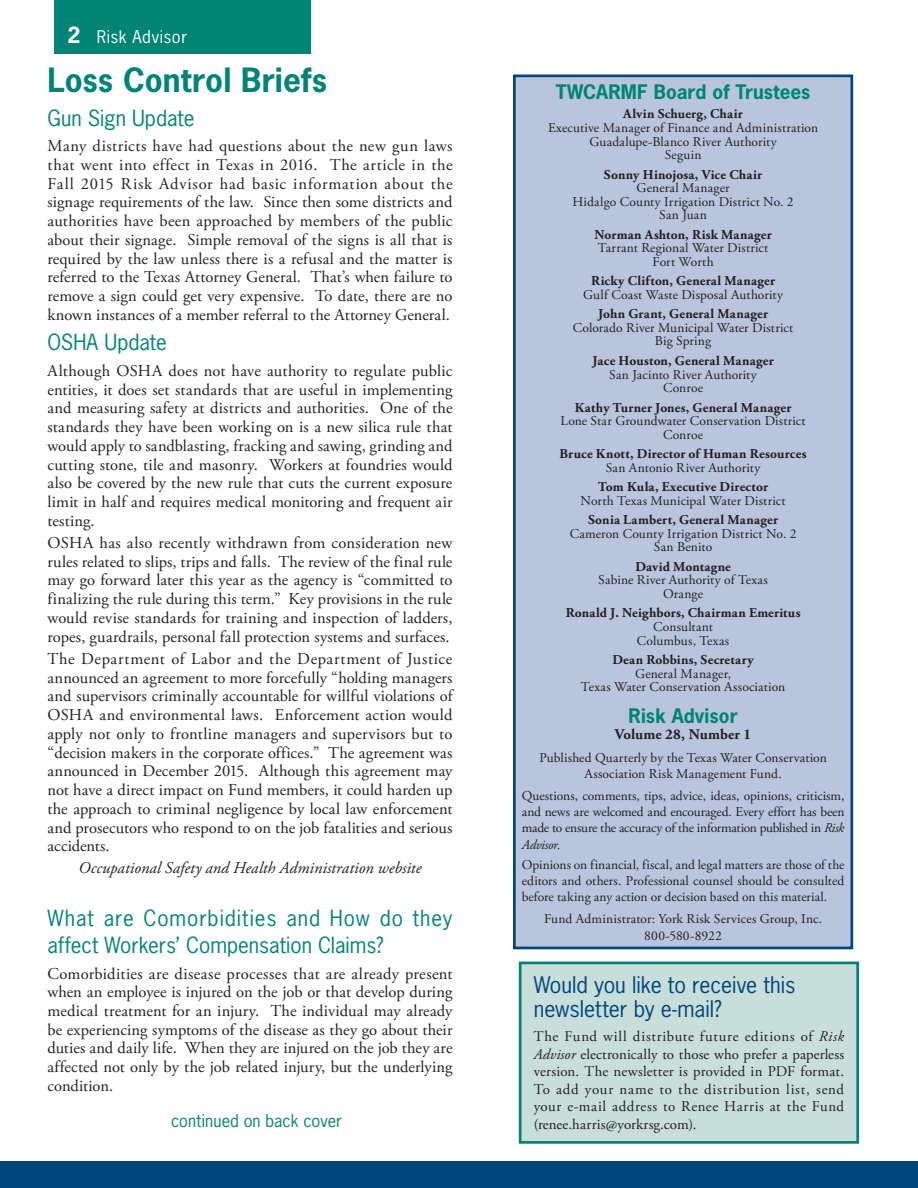
<style>
.page{position:relative;width:918px;height:1188px;background:#fff}
.page>*{position:absolute;margin:0;border:0;box-sizing:border-box;transform-origin:0 0}
.t1{font:700 31.5px "News Gothic Std";letter-spacing:.005em;color:#008575}
.t2{font:21.6px/24.3px "News Gothic Std";color:#00467e}
.t3{font:21px/27px "News Gothic Std";letter-spacing:.005em;color:#008575}
.t4{font:700 18.9px "News Gothic Std";letter-spacing:.005em;color:#008575}
.t5{font:16.5px/18.8px "Adobe Garamond Pro";letter-spacing:.005em;color:#231f20;text-align:justify}
.t6{font:italic 16.5px "Adobe Garamond Pro";letter-spacing:.005em;color:#231f20}
.t7{font:16.5px "News Gothic Std";letter-spacing:.005em;color:#008575}
.t8{font:16.5px "News Gothic Std";letter-spacing:.03em;color:#fff}
.t9{font:14.85px/17.5px "Adobe Garamond Pro";letter-spacing:.035em;color:#231f20;text-align:justify}
.t10{font:14.85px "Adobe Garamond Pro";letter-spacing:.01em;color:#231f20}
.t11{font:700 14.85px "Adobe Garamond Pro";color:#231f20}
.t12{font:13.5px/13.5px "Adobe Garamond Pro";letter-spacing:.01em;color:#231f20;text-align:center}
.t13{font:700 13.5px "Adobe Garamond Pro";letter-spacing:.015em;color:#231f20}
.s1{font-weight:700;font-size:21px}
.s2{font-style:italic}
</style>
<div class="page">
<div style="left:54px;top:0;width:256px;height:54px;background:#008575"></div>
<div style="left:0;top:1161px;width:918px;height:27px;background:#00467e"></div>
<div style="left:514px;top:76px;width:338px;height:872px;background:#b9c5dc"></div>
<div style="left:513px;top:75px;width:340px;height:874px;border:3px solid #00467e"></div>
<div style="left:520px;top:963px;width:338px;height:179px;background:#c7ded9"></div>
<div style="left:519px;top:962px;width:340px;height:182px;border:3px solid #008575"></div>
<p class="t8" style="left:68px;top:27px;width:121px"><span class="s1">2</span> Risk Advisor</p>
<h1 class="t1" style="left:48px;top:59px;width:281px">Loss Control Briefs</h1>
<p class="t3" style="left:48px;top:104px;width:149px">Gun Sign Update</p>
<p class="t5" style="left:48px;top:137px;width:407px">Many districts have had questions about the new gun laws that went into effect in Texas in 2016. The article in the Fall 2015 Risk Advisor had basic information about the signage requirements of the law. Since then some districts and authorities have been approached by members of the public about their signage. Simple removal of the signs is all that is required by the law unless there is a refusal and the matter is referred to the Texas Attorney General. That’s when failure to remove a sign could get very expensive. To date, there are no known instances of a member referral to the Attorney General.</p>
<p class="t3" style="left:48px;top:329px;width:121px">OSHA Update</p>
<p class="t5" style="left:48px;top:362px;width:407px">Although OSHA does not have authority to regulate public entities, it does set standards that are useful in implementing and measuring safety at districts and authorities. One of the standards they have been working on is a new silica rule that would apply to sandblasting, fracking and sawing, grinding and cutting stone, tile and masonry. Workers at foundries would also be covered by the new rule that cuts the current exposure limit in half and requires medical monitoring and frequent air testing.</p>
<p class="t5" style="left:48px;top:534px;width:407px">OSHA has also recently withdrawn from consideration new rules related to slips, trips and falls. The review of the final rule may go forward later this year as the agency is “committed to finalizing the rule during this term.” Key provisions in the rule would revise standards for training and inspection of ladders, ropes, guardrails, personal fall protection systems and surfaces.</p>
<p class="t5" style="left:48px;top:650px;width:407px">The Department of Labor and the Department of Justice announced an agreement to more forcefully “holding managers and supervisors criminally accountable for willful violations of OSHA and environmental laws. Enforcement action would apply not only to frontline managers and supervisors but to “decision makers in the corporate offices.” The agreement was announced in December 2015. Although this agreement may not have a direct impact on Fund members, it could harden up the approach to criminal negligence by local law enforcement and prosecutors who respond to on the job fatalities and serious accidents.</p>
<p class="t6" style="left:79px;top:858px;width:344px">Occupational Safety and Health Administration website</p>
<p class="t3" style="left:48px;top:904px;width:406px">What are Comorbidities and How do they affect Workers’ Compensation Claims?</p>
<p class="t5" style="left:48px;top:964px;width:407px">Comorbidities are disease processes that are already present when an employee is injured on the job or that develop during medical treatment for an injury. The individual may already be experiencing symptoms of the disease as they go about their duties and daily life. When they are injured on the job they are affected not only by the job related injury, but the underlying condition.</p>
<h2 class="t2" style="left:534px;top:973px;width:263px">Would you like to receive this newsletter by e-mail?</h2>
<p class="t4" style="left:556px;top:79px;width:256px">TWCARMF Board of Trustees</p>
<p class="t13" style="left:623px;top:106px;width:121px">Alvin Schuerg, Chair</p>
<p class="t12" style="left:548px;top:122px;width:272px">Executive Manager of Finance and Administration<br>Guadalupe-Blanco River Authority<br>Seguin</p>
<p class="t13" style="left:604px;top:167px;width:160px">Sonny Hinojosa, Vice Chair</p>
<p class="t12" style="left:573px;top:182px;width:223px">General Manager<br>Hidalgo County Irrigation District No. 2<br>San Juan</p>
<p class="t13" style="left:594px;top:227px;width:179px">Norman Ashton, Risk Manager</p>
<p class="t12" style="left:598px;top:242px;width:172px">Tarrant Regional Water District<br>Fort Worth</p>
<p class="t13" style="left:591px;top:273px;width:186px">Ricky Clifton, General Manager</p>
<p class="t12" style="left:583px;top:288px;width:201px">Gulf Coast Waste Disposal Authority</p>
<p class="t13" style="left:598px;top:306px;width:171px">John Grant, General Manager</p>
<p class="t12" style="left:573px;top:321px;width:222px">Colorado River Municipal Water District<br>Big Spring</p>
<p class="t13" style="left:592px;top:353px;width:183px">Jace Houston, General Manager</p>
<p class="t12" style="left:609px;top:368px;width:149px">San Jacinto River Authority<br>Conroe</p>
<p class="t13" style="left:575px;top:399px;width:218px">Kathy Turner Jones, General Manager</p>
<p class="t12" style="left:560px;top:415px;width:247px">Lone Star Groundwater Conservation District<br>Conroe</p>
<p class="t13" style="left:560px;top:446px;width:249px">Bruce Knott, Director of Human Resources</p>
<p class="t12" style="left:606px;top:461px;width:156px">San Antonio River Authority</p>
<p class="t13" style="left:598px;top:479px;width:172px">Tom Kula, Executive Director</p>
<p class="t12" style="left:581px;top:494px;width:207px">North Texas Municipal Water District</p>
<p class="t13" style="left:588px;top:512px;width:191px">Sonia Lambert, General Manager</p>
<p class="t12" style="left:570px;top:527px;width:228px">Cameron County Irrigation District No. 2<br>San Benito</p>
<p class="t13" style="left:635px;top:559px;width:97px">David Montagne</p>
<p class="t12" style="left:598px;top:574px;width:171px">Sabine River Authority of Texas<br>Orange</p>
<p class="t13" style="left:566px;top:605px;width:236px">Ronald J. Neighbors, Chairman Emeritus</p>
<p class="t12" style="left:637px;top:621px;width:94px">Consultant<br>Columbus, Texas</p>
<p class="t13" style="left:612px;top:652px;width:143px">Dean Robbins, Secretary</p>
<p class="t12" style="left:581px;top:667px;width:206px">General Manager,<br>Texas Water Conservation Association</p>
<p class="t4" style="left:629px;top:703px;width:110px">Risk Advisor</p>
<p class="t11" style="left:615px;top:726px;width:138px">Volume 28, Number 1</p>
<p class="t12" style="left:539px;top:750px;width:289px;line-height:16.2px">Published Quarterly by the Texas Water Conservation<br>Association Risk Management Fund.</p>
<p class="t12" style="left:522px;top:788px;width:324px;line-height:16.2px;text-align:justify">Questions, comments, tips, advice, ideas, opinions, criticism, and news are welcomed and encouraged. Every effort has been made to ensure the accuracy of the information published in <span class="s2">Risk Advisor.</span></p>
<p class="t12" style="left:522px;top:857px;width:324px;line-height:16.2px;text-align:justify">Opinions on financial, fiscal, and legal matters are those of the editors and others. Professional counsel should be consulted before taking any action or decision based on this material.</p>
<p class="t12" style="left:544px;top:912px;width:280px;line-height:16.2px">Fund Administrator: York Risk Services Group, Inc.<br>800-580-8922</p>
<p class="t9" style="left:534px;top:1028px;width:312px">The Fund will distribute future editions of <span class="s2">Risk Advisor</span> electronically to those who prefer a paperless version. The newsletter is provided in PDF format.<br>To add your name to the distribution list, send your e-mail address to Renee Harris at the Fund</p>
<p class="t7" style="left:171px;top:1110px;width:172px">continued on back cover</p>
<p class="t10" style="left:534px;top:1115px;width:164px">(renee.harris@yorkrsg.com).</p>
</div>
